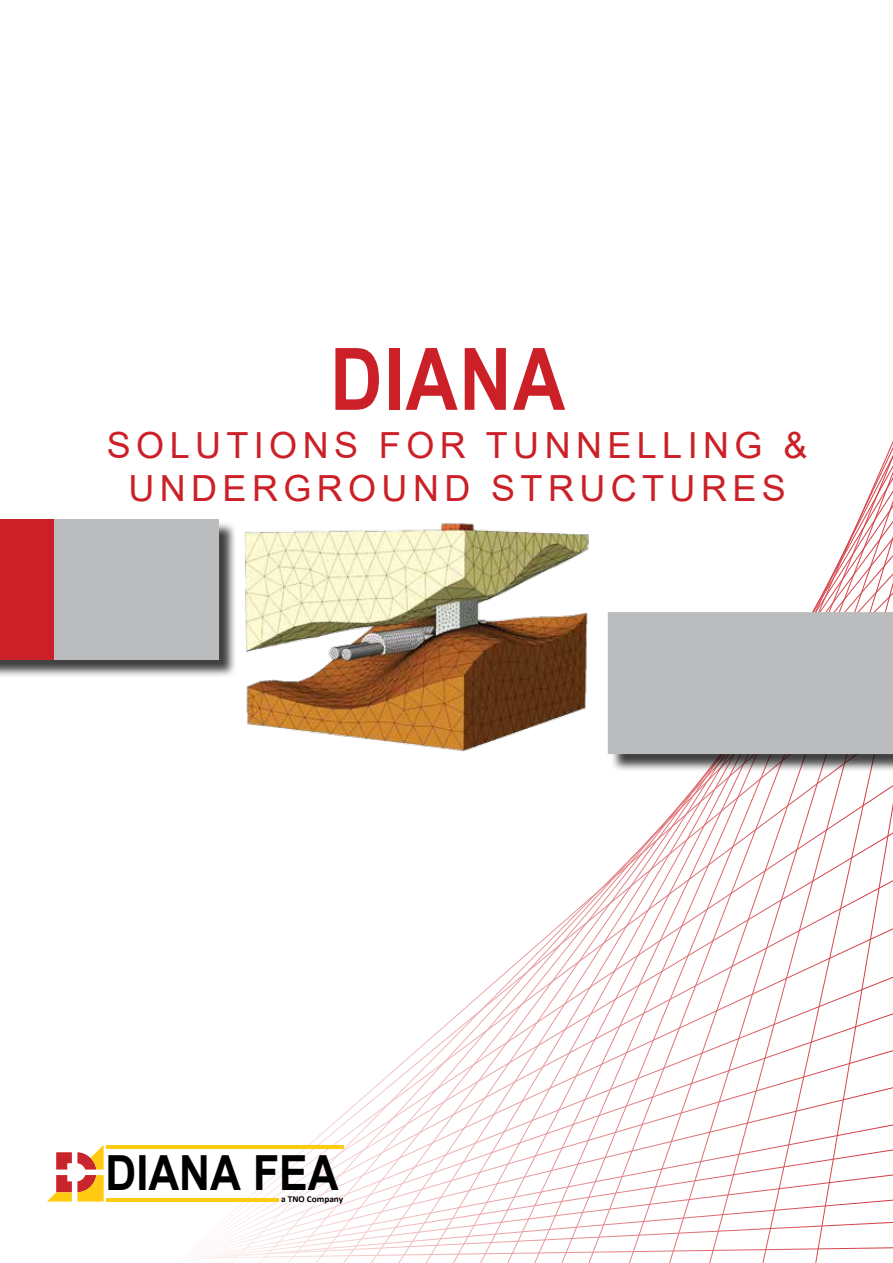
<style>
.page{position:relative;width:893px;height:1263px;background:#fff}
.page>*{position:absolute;margin:0;border:0;box-sizing:border-box;transform-origin:0 0}
.t1{font:700 86.25px "Arial";letter-spacing:.02em;color:#cb2027;scale:.84 1}
.t2{font:700 48.45px "Arial";color:#000;scale:.88 1}
.t3{font:36px/43.2px "Arial";letter-spacing:.15em;color:#cb2027;text-align:center}
.t4{font:700 9px "Calibri";color:#000}
</style>
<div class="page">
<svg style="left:815px;top:441px;width:78px;height:822px"></svg>
<svg style="left:175px;top:561px;width:718px;height:701px"></svg>
<img style="left:245px;top:523px;width:345px;height:231px">
<div style="left:0;top:521px;width:237px;height:158px;background:#000;opacity:.75"></div>
<div style="left:0;top:519px;width:218px;height:141px;background:#babcbe"></div>
<div style="left:0;top:519px;width:53px;height:141px;background:#cb2027"></div>
<div style="left:610px;top:614px;width:283px;height:158px;background:#000;opacity:.75"></div>
<div style="left:608px;top:612px;width:285px;height:142px;background:#babcbe"></div>
<svg style="left:106px;top:1197px;width:173px;height:4px"></svg>
<hr style="left:106px;top:1145px;width:237px;height:3px;background:#ffcb11">
<svg style="left:56px;top:1145px;width:48px;height:24px"></svg>
<svg style="left:47px;top:1175px;width:57px;height:26px"></svg>
<h1 class="t1" style="left:330px;top:319px;width:281px">DIANA</h1>
<p class="t3" style="left:107px;top:423px;width:702px">SOLUTIONS FOR TUNNELLING &amp;<br>UNDERGROUND STRUCTURES</p>
<h2 class="t2" style="left:106px;top:1139px;width:267px">DIANA FEA</h2>
<p class="t4" style="left:281px;top:1192px;width:64px">a TNO Company</p>
</div>
